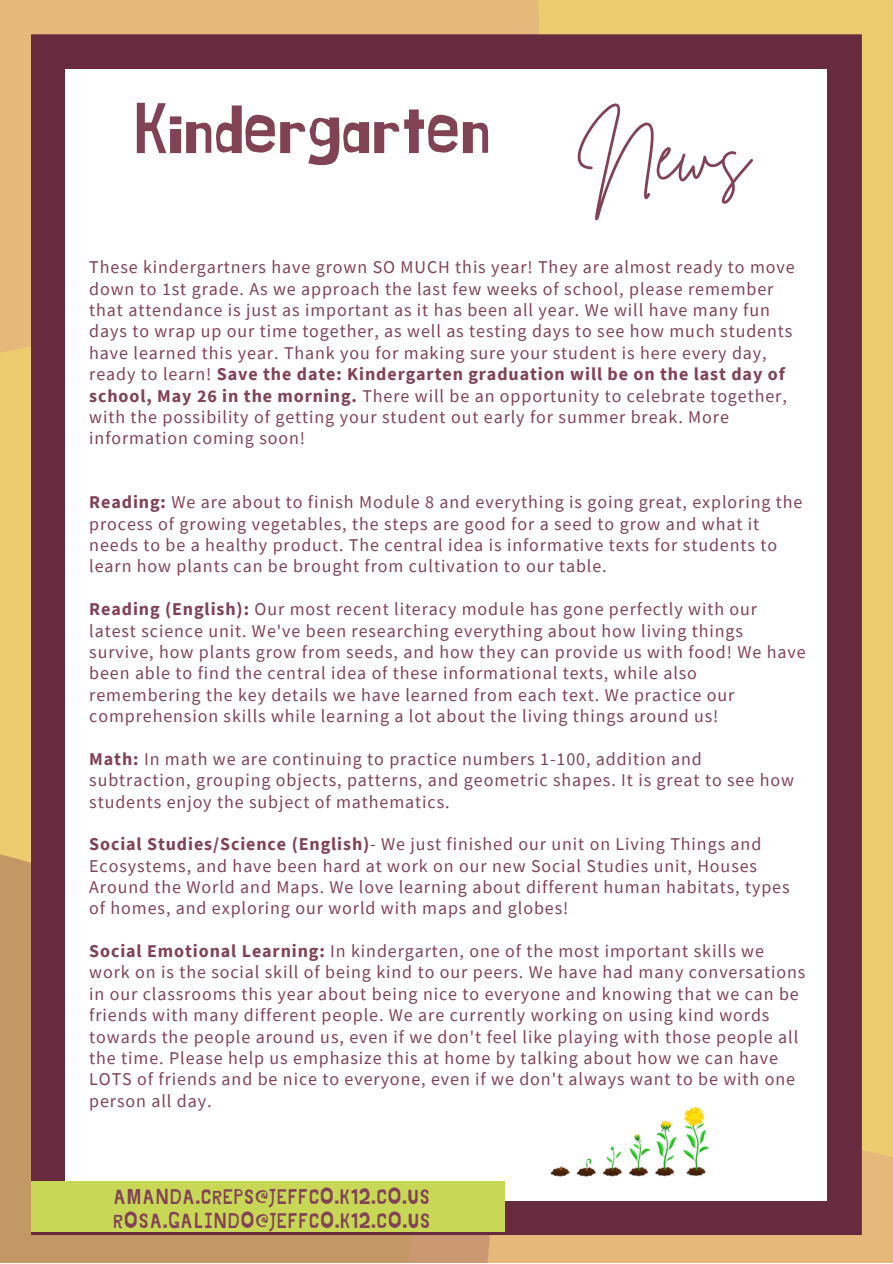
<style>
.page{position:relative;width:893px;height:1264px;background:#fff}
.page>*{position:absolute;margin:0;border:0;box-sizing:border-box;transform-origin:0 0}
.t1{font:72.15px "Jingleberry";color:#814256}
.t2{font:21px/24.8px "Jingleberry";letter-spacing:.05em;color:#814256}
.t3{font:18px/21.3px "Source Sans Pro";letter-spacing:.05em;color:#814256}
.s1{font-weight:700}
</style>
<div class="page">
<div style="left:0;top:0;width:892px;height:1262px;background:#eccc6e"></div>
<div style="left:0;top:854px;width:327px;height:408px;background:#c39864"></div>
<div style="left:0;top:0;width:539px;height:353px;background:#e5b97a"></div>
<svg style="left:327px;top:1009px;width:565px;height:253px;fill:#e5b97a"></svg>
<div style="left:31px;top:34px;width:830px;height:1200px;background:#672a3f"></div>
<div style="left:66px;top:69px;width:760px;height:1131px;background:#fff"></div>
<div style="left:31px;top:1181px;width:473px;height:50px;background:#c8d755"></div>
<img style="left:550px;top:1106px;width:159px;height:71px">
<h1 class="t1" style="left:135px;top:95px;width:616px">Kindergarten <sub>News</sub></h1>
<p class="t3" style="left:89px;top:256px;width:707px">These kindergartners have grown SO MUCH this year! They are almost ready to move down to 1st grade. As we approach the last few weeks of school, please remember that attendance is just as important as it has been all year. We will have many fun days to wrap up our time together, as well as testing days to see how much students have learned this year. Thank you for making sure your student is here every day, ready to learn! <span class="s1">Save the date: Kindergarten graduation will be on the last day of school, May 26 in the morning.</span> There will be an opportunity to celebrate together, with the possibility of getting your student out early for summer break. More information coming soon!</p>
<p class="t3" style="left:89px;top:491px;width:714px"><span class="s1">Reading:</span> We are about to finish Module 8 and everything is going great, exploring the process of growing vegetables, the steps are good for a seed to grow and what it needs to be a healthy product. The central idea is informative texts for students to learn how plants can be brought from cultivation to our table.</p>
<p class="t3" style="left:89px;top:598px;width:717px"><span class="s1">Reading (English):</span> Our most recent literacy module has gone perfectly with our latest science unit. We've been researching everything about how living things survive, how plants grow from seeds, and how they can provide us with food! We have been able to find the central idea of these informational texts, while also remembering the key details we have learned from each text. We practice our comprehension skills while learning a lot about the living things around us!</p>
<p class="t3" style="left:89px;top:747px;width:706px"><span class="s1">Math:</span> In math we are continuing to practice numbers 1-100, addition and subtraction, grouping objects, patterns, and geometric shapes. It is great to see how students enjoy the subject of mathematics.</p>
<p class="t3" style="left:89px;top:833px;width:701px"><span class="s1">Social Studies/Science (English)</span>- We just finished our unit on Living Things and Ecosystems, and have been hard at work on our new Social Studies unit, Houses Around the World and Maps. We love learning about different human habitats, types of homes, and exploring our world with maps and globes!</p>
<p class="t3" style="left:89px;top:940px;width:717px"><span class="s1">Social Emotional Learning:</span> In kindergarten, one of the most important skills we work on is the social skill of being kind to our peers. We have had many conversations in our classrooms this year about being nice to everyone and knowing that we can be friends with many different people. We are currently working on using kind words towards the people around us, even if we don't feel like playing with those people all the time. Please help us emphasize this at home by talking about how we can have LOTS of friends and be nice to everyone, even if we don't always want to be with one person all day.</p>
<p class="t2" style="left:114px;top:1184px;width:318px">AMANDA.CREPS@JEFFCO.K12.CO.US<br>ROSA.GALINDO@JEFFCO.K12.CO.US</p>
</div>
